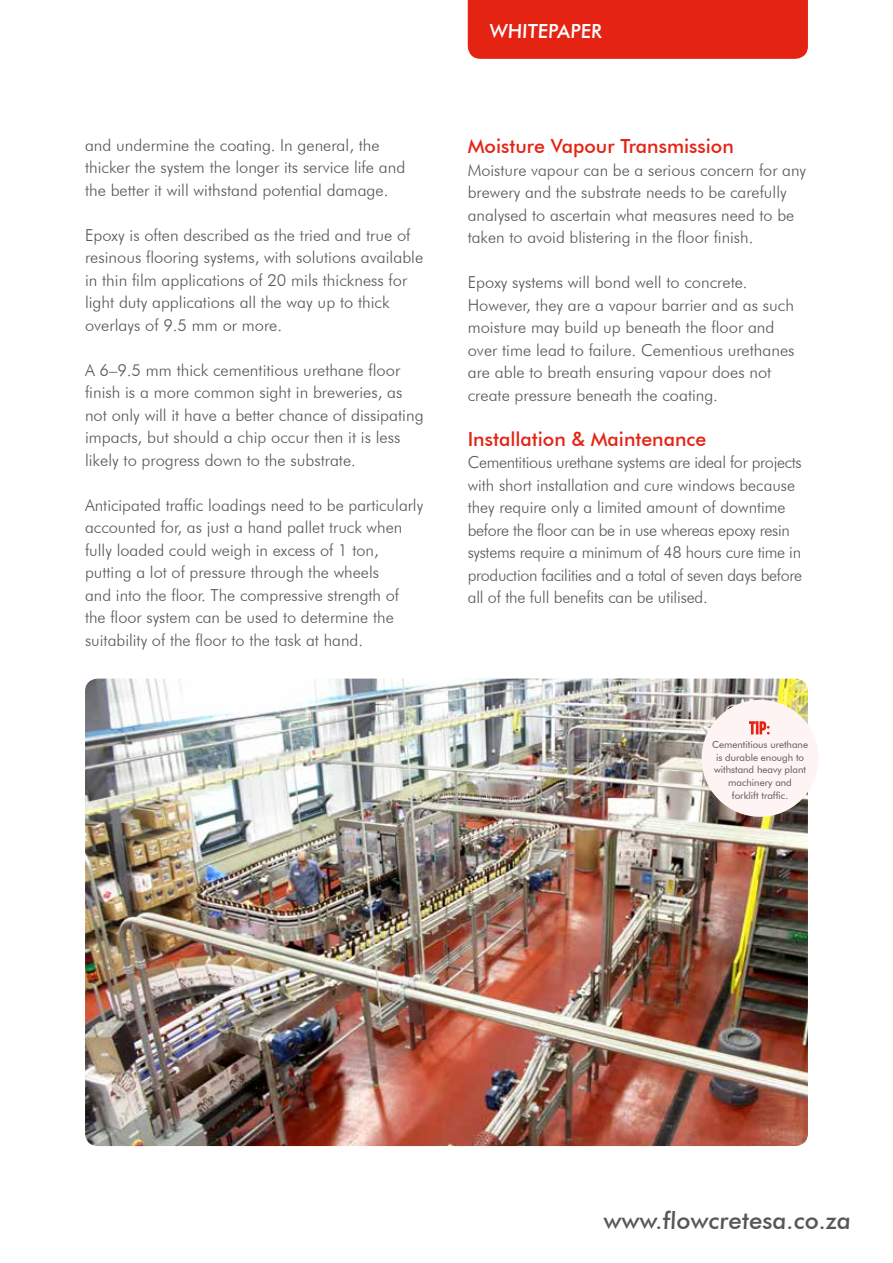
<style>
.page{position:relative;width:893px;height:1263px;background:#fff}
.page>*{position:absolute;margin:0;border:0;box-sizing:border-box;transform-origin:0 0}
.t1{font:500 24px "Futura BT";color:#575756}
.t2{font:500 19.5px "Futura BT";color:#e42313}
.t3{font:500 19.5px "Futura BT";color:#fff}
.t4{font:300 16.5px/22.5px "Futura BT";color:#575756}
.t5{font:300 16.5px/22.5px "Futura BT";letter-spacing:-.02em;color:#575756}
.t6{font:9.75px/12.8px "Futura BT";color:#575756;text-align:center}
</style>
<div class="page">
<div style="left:468px;top:0;width:340px;height:59px;background:#e42313"></div>
<img style="left:85px;top:679px;width:723px;height:467px">
<div style="left:702px;top:700px;width:117px;height:117px;background:#fef4f3;border-radius:50%"></div>
<svg style="left:749px;top:721px;width:21px;height:13px"></svg>
<p class="t4" style="left:85px;top:133px;width:322px">and undermine the coating. In general, the thicker the system the longer its service life and the better it will withstand potential damage.</p>
<p class="t4" style="left:85px;top:223px;width:340px">Epoxy is often described as the tried and true of resinous flooring systems, with solutions available in thin film applications of 20 mils thickness for light duty applications all the way up to thick overlays of 9.5 mm or more.</p>
<p class="t4" style="left:85px;top:359px;width:340px">A 6–9.5 mm thick cementitious urethane floor finish is a more common sight in breweries, as not only will it have a better chance of dissipating impacts, but should a chip occur then it is less likely to progress down to the substrate.</p>
<p class="t4" style="left:85px;top:493px;width:340px">Anticipated traffic loadings need to be particularly accounted for, as just a hand pallet truck when fully loaded could weigh in excess of 1 ton, putting a lot of pressure through the wheels<br>and into the floor. The compressive strength of the floor system can be used to determine the suitability of the floor to the task at hand.</p>
<p class="t3" style="left:489px;top:19px;width:114px">WHITEPAPER</p>
<p class="t2" style="left:468px;top:134px;width:268px">Moisture Vapour Transmission</p>
<p class="t4" style="left:468px;top:158px;width:340px">Moisture vapour can be a serious concern for any brewery and the substrate needs to be carefully analysed to ascertain what measures need to be taken to avoid blistering in the floor finish.</p>
<p class="t4" style="left:468px;top:271px;width:328px">Epoxy systems will bond well to concrete.<br>However, they are a vapour barrier and as such moisture may build up beneath the floor and over time lead to failure. Cementious urethanes are able to breath ensuring vapour does not create pressure beneath the coating.</p>
<p class="t2" style="left:468px;top:427px;width:240px">Installation &amp; Maintenance</p>
<p class="t5" style="left:468px;top:451px;width:336px">Cementitious urethane systems are ideal for projects with short installation and cure windows because they require only a limited amount of downtime before the floor can be in use whereas epoxy resin systems require a minimum of 48 hours cure time in production facilities and a total of seven days before all of the full benefits can be utilised.</p>
<p class="t6" style="left:712px;top:738px;width:97px">Cementitious urethane is durable enough to withstand heavy plant machinery and<br>forklift traffic.</p>
<h1 class="t1" style="left:603px;top:1206px;width:250px">www.flowcretesa.co.za</h1>
</div>
